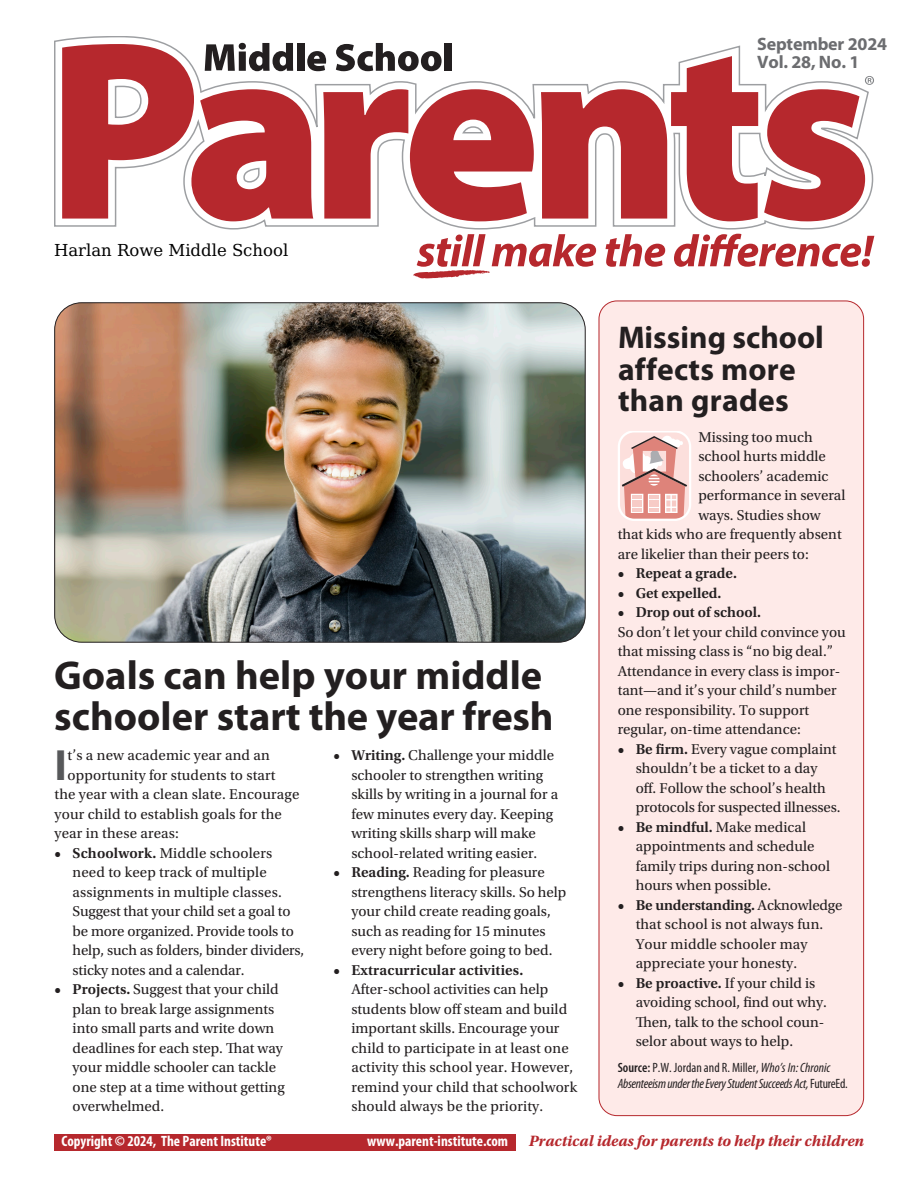
<style>
.page{position:relative;width:918px;height:1188px;background:#fff}
.page>*{position:absolute;margin:0;border:0;box-sizing:border-box;transform-origin:0 0}
.t1{font:700 43.95px "Myriad Pro";color:#57585a}
.t2{font:700 40.5px/40.5px "Myriad Pro";color:#231f20}
.t3{font:700 31.5px/31.5px "Myriad Pro";letter-spacing:.01em;color:#231f20}
.t4{font:700 18px/18px "Myriad Pro";letter-spacing:-.01em;color:#6c6d70}
.t5{font:16.5px "DejaVu Math Te X Gyre";color:#000}
.t6{font:italic 700 15.75px "Utopia Std";color:#b6282d}
.t7{font:15px/19.5px "Utopia Std";color:#231f20}
.t8{font:600 15px "Utopia Std";color:#231f20}
.t9{font:700 condensed 15px "Myriad Pro";color:#fff}
.t10{font:italic condensed 13.5px/16.5px "Myriad Pro";letter-spacing:-.02em;color:#231f20}
.s1{font-weight:600}
.s2{font-weight:600;font-style:normal}
.s3{font-style:normal}
</style>
<div class="page">
<svg style="left:54px;top:36px;width:794px;height:194px"></svg>
<svg style="left:606px;top:234px;width:59px;height:33px"></svg>
<svg style="left:674px;top:234px;width:200px;height:33px"></svg>
<svg style="left:62px;top:43px;width:472px;height:178px"></svg>
<div style="left:445px;top:43px;width:7px;height:28px;background:#231f20"></div>
<svg style="left:413px;top:234px;width:183px;height:44px"></svg>
<svg style="left:764px;top:76px;width:110px;height:145px"></svg>
<div style="left:599px;top:301px;width:265px;height:815px;background:#feeae8;border-radius:18px"></div>
<svg style="left:618px;top:431px;width:73px;height:90px"></svg>
<div style="left:54px;top:1134px;width:462px;height:16px;background:#b6282d"></div>
<img style="left:56px;top:304px;width:528px;height:337px">
<p class="t4" style="left:757px;top:34px;width:131px">September 2024<br>Vol. 28, No. 1</p>
<p class="t5" style="left:54px;top:243px;width:236px">Harlan Rowe Middle School</p>
<h2 class="t2" style="left:54px;top:654px;width:501px">Goals can help your middle schooler start the year fresh</h2>
<h1 class="t1" style="left:55px;top:736px;width:14px">I</h1>
<p class="t7" style="left:68px;top:746px;width:204px">t’s a new academic year and an</p>
<p class="t7" style="left:68px;top:765px;width:209px">opportunity for students to start</p>
<p class="t7" style="left:55px;top:785px;width:246px">the year with a clean slate. Encourage</p>
<p class="t7" style="left:55px;top:804px;width:229px">your child to establish goals for the</p>
<p class="t7" style="left:55px;top:824px;width:126px">year in these areas:</p>
<p class="t7" style="left:73px;top:843px;width:233px;text-indent:-18px"><span class="s1">• Schoolwork.</span> Middle schoolers need to keep track of multiple assignments in multiple classes.<br>Suggest that your child set a goal to be more organized. Provide tools to help, such as folders, binder dividers, sticky notes and a calendar.</p>
<p class="t7" style="left:73px;top:980px;width:214px;text-indent:-18px"><span class="s1">• Projects.</span> Suggest that your child plan to break large assignments into small parts and write down deadlines for each step. That way your middle schooler can tackle one step at a time without getting overwhelmed.</p>
<p class="t7" style="left:351px;top:746px;width:208px;text-indent:-18px"><span class="s1">• Writing.</span> Challenge your middle schooler to strengthen writing skills by writing in a journal for a few minutes every day. Keeping writing skills sharp will make school-related writing easier.</p>
<p class="t7" style="left:351px;top:863px;width:217px;text-indent:-18px"><span class="s1">• Reading.</span> Reading for pleasure strengthens literacy skills. So help your child create reading goals, such as reading for 15 minutes every night before going to bed.</p>
<p class="t8" style="left:333px;top:962px;width:191px">• Extracurricular activities.</p>
<p class="t7" style="left:351px;top:980px;width:227px">After-school activities can help students blow off steam and build important skills. Encourage your child to participate in at least one activity this school year. However, remind your child that schoolwork should always be the priority.</p>
<h3 class="t3" style="left:618px;top:321px;width:207px">Missing school affects more than grades</h3>
<p class="t7" style="left:698px;top:428px;width:116px">Missing too much</p>
<p class="t7" style="left:698px;top:447px;width:129px">school hurts middle</p>
<p class="t7" style="left:698px;top:467px;width:132px">schoolers’ academic</p>
<p class="t7" style="left:698px;top:486px;width:149px">performance in several</p>
<p class="t7" style="left:698px;top:506px;width:124px">ways. Studies show</p>
<p class="t7" style="left:618px;top:525px;width:225px">that kids who are frequently absent</p>
<p class="t7" style="left:618px;top:545px;width:193px">are likelier than their peers to:</p>
<p class="t8" style="left:618px;top:565px;width:121px">• Repeat a grade.</p>
<p class="t8" style="left:618px;top:585px;width:105px">• Get expelled.</p>
<p class="t8" style="left:618px;top:604px;width:145px">• Drop out of school.</p>
<p class="t7" style="left:618px;top:623px;width:230px">So don’t let your child convince you that missing class is “no big deal.” Attendance in every class is impor&shy;tant—and it’s your child’s number one responsibility. To support regular, on-time attendance:</p>
<p class="t7" style="left:636px;top:740px;width:206px;text-indent:-18px"><span class="s1">• Be firm.</span> Every vague complaint shouldn’t be a ticket to a day off. Follow the school’s health protocols for suspected illnesses.</p>
<p class="t7" style="left:636px;top:818px;width:196px;text-indent:-18px"><span class="s1">• Be mindful.</span> Make medical appointments and schedule family trips during non-school hours when possible.</p>
<p class="t7" style="left:636px;top:896px;width:208px;text-indent:-18px"><span class="s1">• Be understanding.</span> Acknowledge that school is not always fun.<br>Your middle schooler may appreciate your honesty.</p>
<p class="t7" style="left:636px;top:974px;width:193px;text-indent:-18px"><span class="s1">• Be proactive.</span> If your child is avoiding school, find out why.<br>Then, talk to the school coun&shy;selor about ways to help.</p>
<p class="t10" style="left:618px;top:1059px;width:232px"><span class="s2">Source:</span> <span class="s3">P.W. Jordan and R. Miller,</span> Who’s In: Chronic<br>Absenteeism under the Every Student Succeeds Act, <span class="s3">FutureEd.</span></p>
<p class="t9" style="left:62px;top:1132px;width:212px">Copyright © 2024, The Parent Institute®</p>
<p class="t9" style="left:367px;top:1132px;width:142px">www.parent-institute.com</p>
<p class="t6" style="left:529px;top:1132px;width:337px">Practical ideas for parents to help their children</p>
</div>
